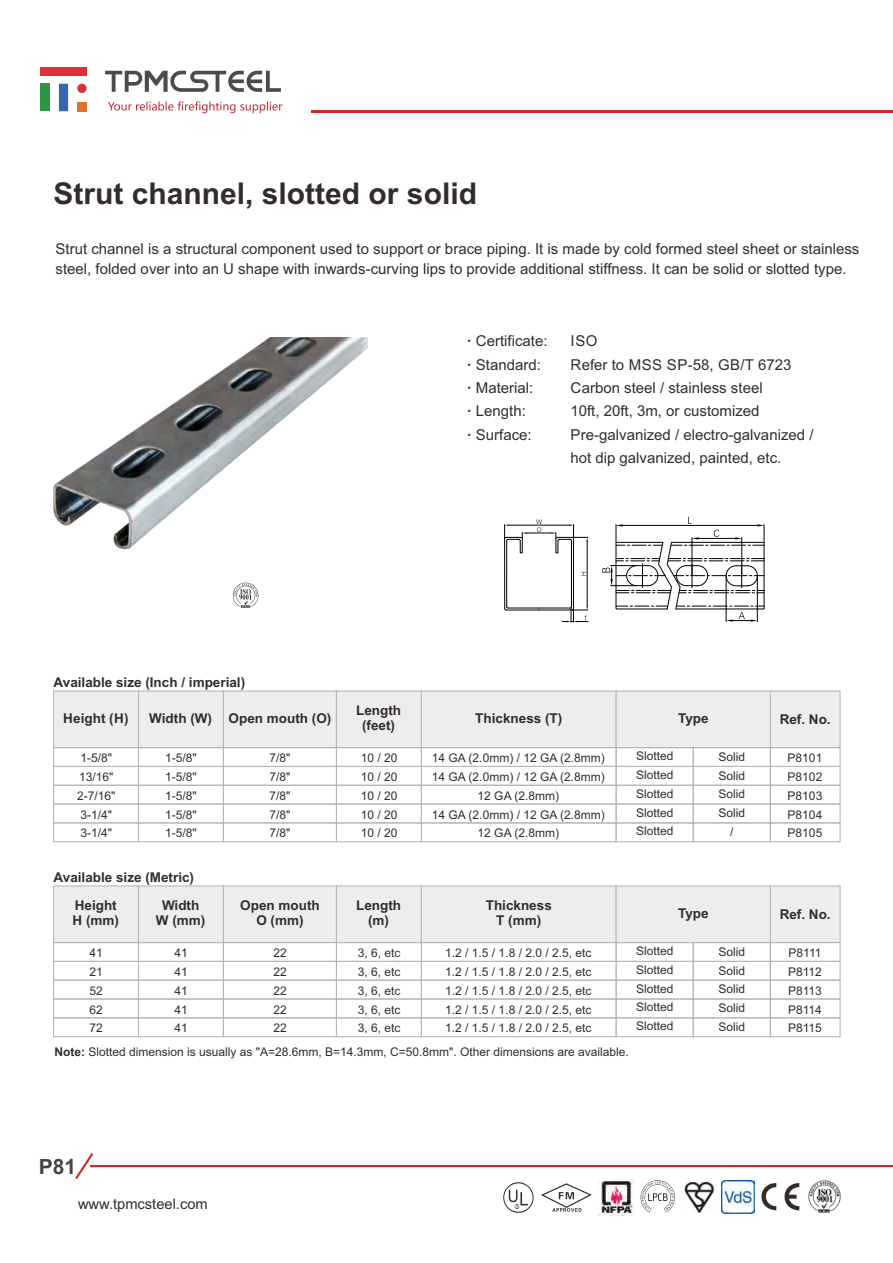
<style>
.page{position:relative;width:893px;height:1263px;background:#fff}
.page>*{position:absolute;margin:0;border:0;box-sizing:border-box;transform-origin:0 0}
.t1{font:700 30px "Arial";color:#332c2b}
.t2{font:700 21px "Arial";color:#464443}
.t3{font:15px/23.4px "Arial";color:#332c2b}
.t4{font:14.7px "Arial";color:#332c2b}
.t5{font:700 13.5px/15.1px "Arial";color:#332c2b;text-align:center}
.t6{font:12px/18.8px "Arial";color:#332c2b;text-align:justify}
.s1{font-weight:700}
</style>
<div class="page">
<hr style="left:90px;top:1165px;width:803px;height:2px;background:#ca2a2e">
<svg style="left:75px;top:1153px;width:20px;height:26px"></svg>
<hr style="left:311px;top:110px;width:582px;height:3px;background:#ca2a2e">
<div style="left:41px;top:67px;width:46px;height:9px;background:#dc3134"></div>
<div style="left:59px;top:84px;width:9px;height:27px;background:#3767ae"></div>
<div style="left:77px;top:102px;width:10px;height:9px;background:#e47029"></div>
<div style="left:41px;top:84px;width:9px;height:27px;background:#2d9644"></div>
<div style="left:77px;top:84px;width:10px;height:9px;background:#dc3134;border-radius:50%"></div>
<svg style="left:105px;top:71px;width:176px;height:21px"></svg>
<svg style="left:108px;top:101px;width:174px;height:12px"></svg>
<svg style="left:761px;top:1183px;width:38px;height:27px"></svg>
<img style="left:598px;top:1180px;width:36px;height:36px">
<img style="left:684px;top:1182px;width:30px;height:31px">
<svg style="left:640px;top:1180px;width:35px;height:32px"></svg>
<img style="left:721px;top:1180px;width:34px;height:33px">
<img style="left:808px;top:1180px;width:33px;height:33px">
<svg style="left:541px;top:1183px;width:51px;height:29px"></svg>
<svg style="left:503px;top:1182px;width:31px;height:31px"></svg>
<svg style="left:233px;top:583px;width:25px;height:25px"></svg>
<img style="left:53px;top:338px;width:314px;height:210px">
<hr style="left:506px;top:610px;width:33px;height:1px;background:#000">
<hr style="left:504px;top:539px;width:1px;height:69px;background:#000">
<hr style="left:506px;top:541px;width:1px;height:65px;background:#000">
<hr style="left:508px;top:608px;width:31px;height:1px;background:#000">
<svg style="left:504px;top:606px;width:4px;height:4px"></svg>
<hr style="left:539px;top:608px;width:31px;height:1px;background:#000">
<hr style="left:571px;top:541px;width:1px;height:65px;background:#000">
<hr style="left:573px;top:539px;width:1px;height:69px;background:#000">
<hr style="left:539px;top:610px;width:33px;height:1px;background:#000">
<hr style="left:587px;top:542px;width:1px;height:63px;background:#000">
<svg style="left:504px;top:519px;width:84px;height:34px"></svg>
<svg style="left:562px;top:606px;width:26px;height:16px"></svg>
<svg style="left:602px;top:517px;width:163px;height:105px"></svg>
<svg style="left:53px;top:690px;width:788px;height:152px"></svg>
<svg style="left:53px;top:885px;width:788px;height:152px"></svg>
<h1 class="t1" style="left:54px;top:182px;width:425px">Strut channel, slotted or solid</h1>
<p class="t3" style="left:56px;top:240px;width:805px;line-height:20.1px">Strut channel is a structural component used to support or brace piping. It is made by cold formed steel sheet or stainless steel, folded over into an U shape with inwards-curving lips to provide additional stiffness. It can be solid or slotted type.</p>
<p class="t5" style="left:54px;top:676px;width:193px">Available size (Inch / imperial)</p>
<p class="t3" style="left:467px;top:330px;width:82px"><span class="s1">·</span> Certificate: <span class="s1">·</span> Standard: <span class="s1">·</span> Material:<br><span class="s1">·</span> Length:<br><span class="s1">·</span> Surface:</p>
<p class="t3" style="left:570px;top:330px;width:245px">ISO<br>Refer to MSS SP-58, GB/T 6723<br>Carbon steel / stainless steel<br>10ft, 20ft, 3m, or customized<br>Pre-galvanized / electro-galvanized / hot dip galvanized, painted, etc.</p>
<p class="t5" style="left:356px;top:704px;width:46px">Length (feet)</p>
<p class="t6" style="left:361px;top:750px;width:38px">10 / 20<br>10 / 20<br>10 / 20<br>10 / 20<br>10 / 20</p>
<p class="t5" style="left:229px;top:712px;width:104px">Open mouth (O)</p>
<p class="t6" style="left:270px;top:750px;width:22px">7/8" 7/8" 7/8" 7/8" 7/8"</p>
<p class="t5" style="left:63px;top:712px;width:67px">Height (H)</p>
<p class="t5" style="left:780px;top:713px;width:53px">Ref. No.</p>
<p class="t6" style="left:77px;top:750px;width:40px;text-align:left">1-5/8"<br>13/16"<br>2-7/16"<br>3-1/4"<br>3-1/4"</p>
<p class="t6" style="left:788px;top:750px;width:36px">P8101<br>P8102<br>P8103<br>P8104<br>P8105</p>
<p class="t5" style="left:149px;top:712px;width:64px">Width (W)</p>
<p class="t6" style="left:165px;top:750px;width:33px">1-5/8" 1-5/8" 1-5/8" 1-5/8" 1-5/8"</p>
<p class="t5" style="left:475px;top:712px;width:89px">Thickness (T)</p>
<p class="t6" style="left:432px;top:750px;width:174px;text-align:center">14 GA (2.0mm) / 12 GA (2.8mm)<br>14 GA (2.0mm) / 12 GA (2.8mm)<br>12 GA (2.8mm)<br>14 GA (2.0mm) / 12 GA (2.8mm)<br>12 GA (2.8mm)</p>
<p class="t5" style="left:678px;top:712px;width:32px">Type</p>
<p class="t6" style="left:636px;top:748px;width:39px">Slotted Slotted Slotted Slotted Slotted</p>
<p class="t6" style="left:719px;top:748px;width:28px;text-align:center">Solid<br>Solid<br>Solid<br>Solid /</p>
<p class="t5" style="left:162px;top:864px;width:39px;line-height:28.2px;text-align:left;text-indent:-108px">Available size (Metric)<br>Width</p>
<p class="t5" style="left:156px;top:914px;width:51px">W (mm)</p>
<p class="t6" style="left:174px;top:945px;width:15px">41<br>41<br>41<br>41<br>41</p>
<p class="t5" style="left:240px;top:899px;width:81px">Open mouth<br>O (mm)</p>
<p class="t6" style="left:273px;top:945px;width:15px">22<br>22<br>22<br>22<br>22</p>
<p class="t5" style="left:73px;top:899px;width:48px;text-align:left">Height<br>H (mm)</p>
<p class="t6" style="left:89px;top:945px;width:15px">41<br>21<br>52<br>62<br>72</p>
<p class="t6" style="left:788px;top:945px;width:35px">P8111<br>P8112<br>P8113<br>P8114<br>P8115</p>
<p class="t5" style="left:356px;top:899px;width:46px">Length (m)</p>
<p class="t6" style="left:358px;top:945px;width:44px">3, 6, etc 3, 6, etc 3, 6, etc 3, 6, etc 3, 6, etc</p>
<p class="t5" style="left:486px;top:899px;width:68px">Thickness<br>T (mm)</p>
<p class="t6" style="left:445px;top:945px;width:148px">1.2 / 1.5 / 1.8 / 2.0 / 2.5, etc 1.2 / 1.5 / 1.8 / 2.0 / 2.5, etc 1.2 / 1.5 / 1.8 / 2.0 / 2.5, etc 1.2 / 1.5 / 1.8 / 2.0 / 2.5, etc 1.2 / 1.5 / 1.8 / 2.0 / 2.5, etc</p>
<p class="t5" style="left:678px;top:906px;width:32px">Type</p>
<p class="t5" style="left:780px;top:908px;width:53px">Ref. No.</p>
<p class="t6" style="left:636px;top:943px;width:39px">Slotted Slotted Slotted Slotted Slotted</p>
<p class="t6" style="left:719px;top:943px;width:28px">Solid Solid Solid Solid Solid</p>
<p class="t6" style="left:54px;top:1044px;width:576px"><span class="s1">Note:</span> Slotted dimension is usually as "A=28.6mm, B=14.3mm, C=50.8mm". Other dimensions are available.</p>
<h2 class="t2" style="left:39px;top:1158px;width:39px">P81</h2>
<p class="t4" style="left:78px;top:1198px;width:131px">www.tpmcsteel.com</p>
</div>
